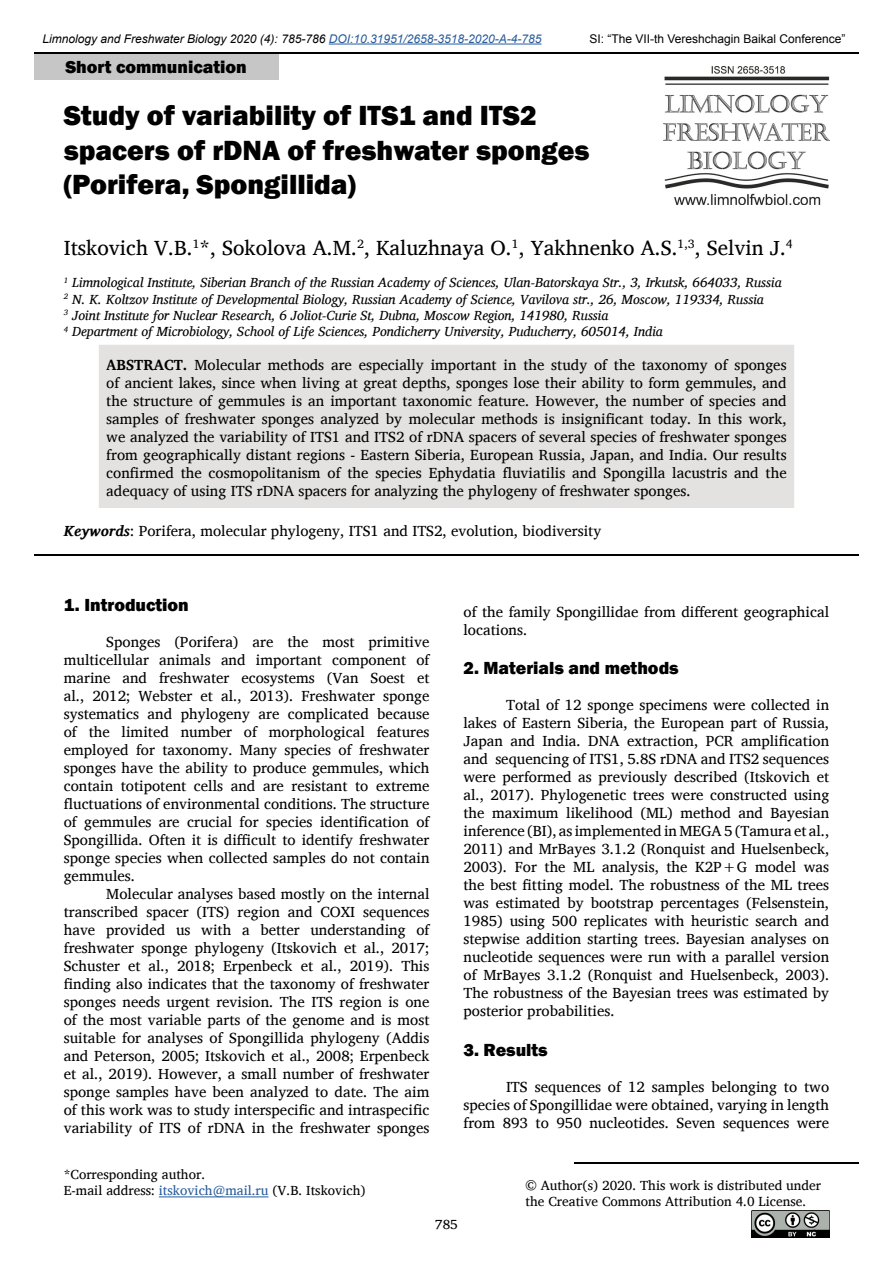
<style>
.page{position:relative;width:893px;height:1263px;background:#fff}
.page>*{position:absolute;margin:0;border:0;box-sizing:border-box;transform-origin:0 0}
.header_article{font:800 28.5px/34.2px "Franklin Gothic";color:#000}
.Autors{font:21px "Charis SIL";color:#000}
.t1{font:800 18px "Franklin Gothic";color:#000}
.body_regular{font:15px/18px "Charis SIL";color:#000;text-align:justify}
.Instituts{font:italic 13.5px "Charis SIL";color:#000}
.small_regular{font:13.5px "Charis SIL";color:#000}
.t2{font:italic 12px "Arial";color:#000}
.t3{font:12px "Arial";color:#000}
.s1{color:#275b9b}
.s2{font-weight:700}
.s3{font-weight:700;font-style:italic}
</style>
<div class="page">
<hr style="left:34px;top:52px;width:825px;height:2px;background:#000">
<hr style="left:329px;top:44px;width:213px;height:1px;background:#275b9b">
<img style="left:663px;top:67px;width:166px;height:138px">
<div style="left:34px;top:54px;width:244px;height:26px;background:#c6c6c6"></div>
<img style="left:751px;top:1210px;width:78px;height:27px">
<hr style="left:574px;top:1162px;width:285px;height:1px;background:#000">
<hr style="left:159px;top:1196px;width:110px;height:1px;background:#275b9b">
<div style="left:99px;top:345px;width:695px;height:163px;background:#e3e2e1"></div>
<hr style="left:34px;top:554px;width:825px;height:2px;background:#000">
<p class="t2" style="left:43px;top:31px;width:500px">Limnology and Freshwater Biology 2020 (4): 785-786 <span class="s1">DOI:10.31951/2658-3518-2020-A-4-785</span></p>
<p class="t3" style="left:589px;top:31px;width:258px">SI: “The VII-th Vereshchagin Baikal Conference”</p>
<p class="t1" style="left:65px;top:55px;width:183px">Short communication</p>
<p class="header_article" style="left:64px;top:99px;width:527px">Study of variability of ITS1 and ITS2 spacers of rDNA of freshwater sponges (Porifera, Spongillida)</p>
<p class="Autors" style="left:64px;top:236px;width:730px">Itskovich V.B.<sup>1</sup>*, Sokolova A.M.<sup>2</sup>, Kaluzhnaya O.<sup>1</sup>, Yakhnenko A.S.<sup>1,3</sup>, Selvin J.<sup>4</sup></p>
<p class="Instituts" style="left:64px;top:275px;width:719px"><sup>1</sup> Limnological Institute, Siberian Branch of the Russian Academy of Sciences, Ulan-Batorskaya Str., 3, Irkutsk, 664033, Russia</p>
<p class="Instituts" style="left:64px;top:291px;width:702px"><sup>2</sup> N. K. Koltzov Institute of Developmental Biology, Russian Academy of Science, Vavilova str., 26, Moscow, 119334, Russia</p>
<p class="Instituts" style="left:64px;top:307px;width:546px"><sup>3</sup> Joint Institute for Nuclear Research, 6 Joliot-Curie St, Dubna, Moscow Region, 141980, Russia</p>
<p class="Instituts" style="left:64px;top:323px;width:601px"><sup>4</sup> Department of Microbiology, School of Life Sciences, Pondicherry University, Puducherry, 605014, India</p>
<p class="body_regular" style="left:106px;top:356px;width:682px"><span class="s2">ABSTRACT.</span> Molecular methods are especially important in the study of the taxonomy of sponges of ancient lakes, since when living at great depths, sponges lose their ability to form gemmules, and the structure of gemmules is an important taxonomic feature. However, the number of species and samples of freshwater sponges analyzed by molecular methods is insignificant today. In this work, we analyzed the variability of ITS1 and ITS2 of rDNA spacers of several species of freshwater sponges from geographically distant regions - Eastern Siberia, European Russia, Japan, and India. Our results confirmed the cosmopolitanism of the species Ephydatia fluviatilis and Spongilla lacustris and the adequacy of using ITS rDNA spacers for analyzing the phylogeny of freshwater sponges.</p>
<p class="body_regular" style="left:64px;top:522px;width:539px"><span class="s3">Keywords</span>: Porifera, molecular phylogeny, ITS1 and ITS2, evolution, biodiversity</p>
<p class="t1" style="left:64px;top:593px;width:127px">1. Introduction</p>
<p class="body_regular" style="left:64px;top:633px;width:367px;text-indent:43px">Sponges (Porifera) are the most primitive multicellular animals and important component of marine and freshwater ecosystems (Van Soest et al., 2012; Webster et al., 2013). Freshwater sponge systematics and phylogeny are complicated because of the limited number of morphological features employed for taxonomy. Many species of freshwater sponges have the ability to produce gemmules, which contain totipotent cells and are resistant to extreme fluctuations of environmental conditions. The structure of gemmules are crucial for species identification of Spongillida. Often it is difficult to identify freshwater sponge species when collected samples do not contain gemmules.</p>
<p class="body_regular" style="left:64px;top:885px;width:367px;text-indent:43px">Molecular analyses based mostly on the internal transcribed spacer (ITS) region and COXI sequences have provided us with a better understanding of freshwater sponge phylogeny (Itskovich et al., 2017; Schuster et al., 2018; Erpenbeck et al., 2019). This finding also indicates that the taxonomy of freshwater sponges needs urgent revision. The ITS region is one of the most variable parts of the genome and is most suitable for analyses of Spongillida phylogeny (Addis and Peterson, 2005; Itskovich et al., 2008; Erpenbeck et al., 2019). However, a small number of freshwater sponge samples have been analyzed to date. The aim of this work was to study interspecific and intraspecific variability of ITS of rDNA in the freshwater sponges</p>
<p class="small_regular" style="left:64px;top:1166px;width:143px">*Corresponding author.</p>
<p class="small_regular" style="left:64px;top:1182px;width:303px">E-mail address: <span class="s1">itskovich@mail.ru</span> (V.B. Itskovich)</p>
<p class="body_regular" style="left:463px;top:602px;width:367px">of the family Spongillidae from different geographical locations.</p>
<p class="t1" style="left:463px;top:656px;width:217px">2. Materials and methods</p>
<p class="body_regular" style="left:463px;top:696px;width:367px;text-indent:43px">Total of 12 sponge specimens were collected in lakes of Eastern Siberia, the European part of Russia, Japan and India. DNA extraction, PCR amplification and sequencing of ITS1, 5.8S rDNA and ITS2 sequences were performed as previously described (Itskovich et al., 2017). Phylogenetic trees were constructed using the maximum likelihood (ML) method and Bayesian inference (BI), as implemented in MEGA 5 (Tamura et al., 2011) and MrBayes 3.1.2 (Ronquist and Huelsenbeck, 2003). For the ML analysis, the K2P+G model was the best fitting model. The robustness of the ML trees was estimated by bootstrap percentages (Felsenstein, 1985) using 500 replicates with heuristic search and stepwise addition starting trees. Bayesian analyses on nucleotide sequences were run with a parallel version of MrBayes 3.1.2 (Ronquist and Huelsenbeck, 2003).<br>The robustness of the Bayesian trees was estimated by posterior probabilities.</p>
<p class="t1" style="left:463px;top:1038px;width:86px">3. Results</p>
<p class="body_regular" style="left:463px;top:1078px;width:367px;text-indent:43px">ITS sequences of 12 samples belonging to two species of Spongillidae were obtained, varying in length from 893 to 950 nucleotides. Seven sequences were</p>
<p class="small_regular" style="left:526px;top:1177px;width:297px">© Author(s) 2020. This work is distributed under</p>
<p class="small_regular" style="left:526px;top:1193px;width:282px">the Creative Commons Attribution 4.0 License.</p>
<p class="small_regular" style="left:435px;top:1216px;width:24px">785</p>
</div>
